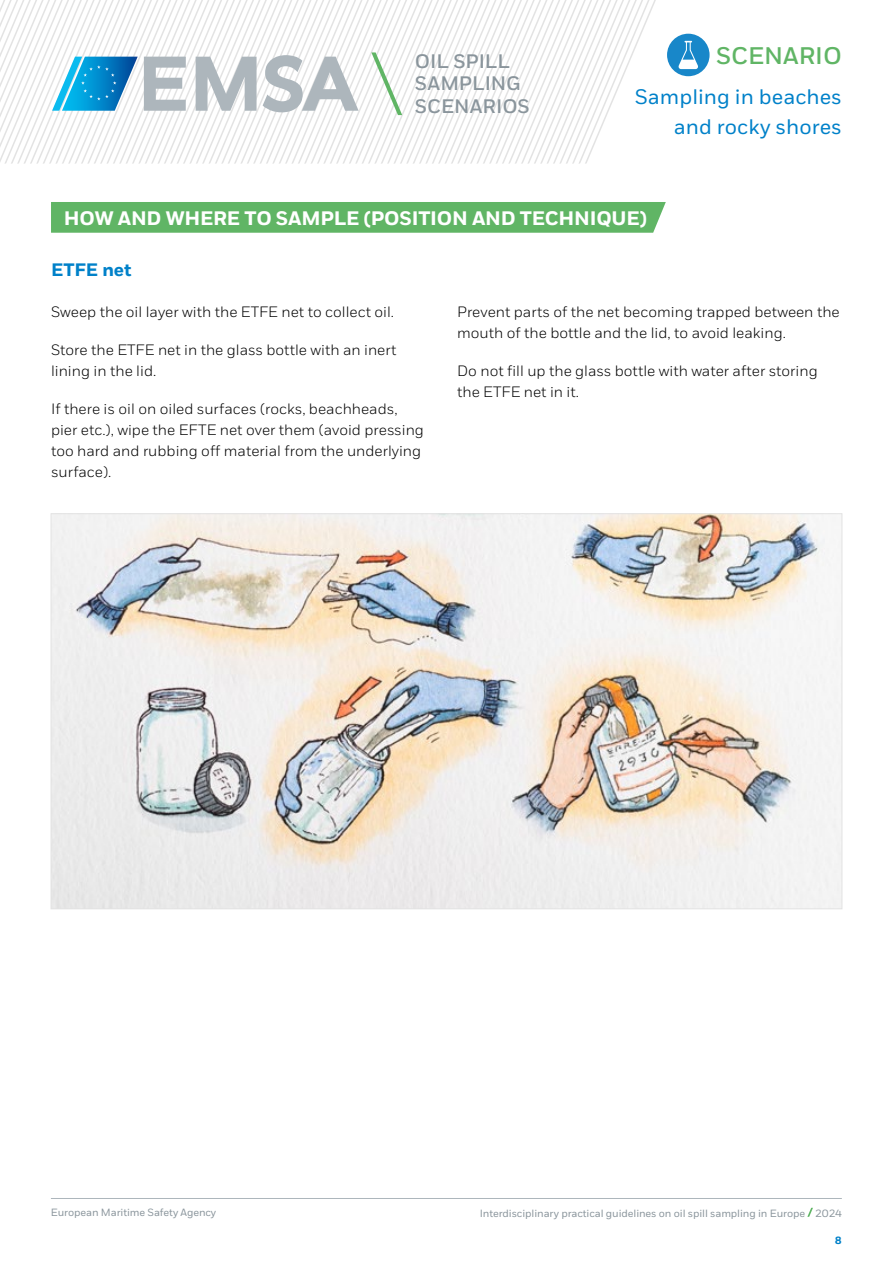
<style>
.page{position:relative;width:893px;height:1263px;background:#fff}
.page>*{position:absolute;margin:0;border:0;box-sizing:border-box;transform-origin:0 0}
.t1{font:500 24px "Fort";color:#60b565}
.t2{font:21px/30px "Fort";color:#0081c9;text-align:right}
.t3{font:700 19.5px "Fort";letter-spacing:-.01em;color:#fff}
.t4{font:500 19.5px/22.5px "Fort";letter-spacing:-.005em;color:#8a959c}
.t5{font:700 18px "Fort";color:#0081c9}
.t6{font:300 15px/21px "Fort";color:#000}
.t7{font:10.5px "Fort";letter-spacing:-.01em;color:#8a959c}
.t8{font:700 10.5px "Fort";color:#0081c9}
</style>
<div class="page">
<svg style="left:359px;top:0;width:7px;height:164px"></svg>
<svg style="left:371px;top:0;width:285px;height:164px"></svg>
<svg style="left:0;top:0;width:359px;height:164px"></svg>
<hr style="left:51px;top:1198px;width:791px;height:1px;background:#adb6bc">
<svg style="left:807px;top:1207px;width:6px;height:10px"></svg>
<div style="left:667px;top:34px;width:43px;height:42px;background:#1887c9;border-radius:50%"></div>
<svg style="left:679px;top:41px;width:19px;height:28px"></svg>
<img style="left:53px;top:515px;width:787px;height:392px">
<div style="left:51px;top:202px;width:615px;height:31px;background:#60b565"></div>
<h3 class="t4" style="left:415px;top:50px;width:117px">OIL SPILL<br>SAMPLING<br>SCENARIOS</h3>
<h1 class="t1" style="left:716px;top:41px;width:127px">SCENARIO</h1>
<h2 class="t2" style="left:635px;top:82px;width:209px">Sampling in beaches and rocky shores</h2>
<h3 class="t3" style="left:64px;top:206px;width:585px">HOW AND WHERE TO SAMPLE (POSITION AND TECHNIQUE)</h3>
<p class="t5" style="left:51px;top:259px;width:82px">ETFE net</p>
<p class="t6" style="left:51px;top:301px;width:345px">Sweep the oil layer with the ETFE net to collect oil.</p>
<p class="t6" style="left:51px;top:339px;width:347px">Store the ETFE net in the glass bottle with an inert lining in the lid.</p>
<p class="t6" style="left:51px;top:398px;width:374px">If there is oil on oiled surfaces (rocks, beachheads, pier etc.), wipe the EFTE net over them (avoid pressing too hard and rubbing off material from the underlying surface).</p>
<p class="t6" style="left:457px;top:301px;width:384px">Prevent parts of the net becoming trapped between the mouth of the bottle and the lid, to avoid leaking.</p>
<p class="t6" style="left:457px;top:360px;width:362px">Do not fill up the glass bottle with water after storing the ETFE net in it.</p>
<p class="t7" style="left:51px;top:1206px;width:167px">European Maritime Safety Agency</p>
<p class="t7" style="left:480px;top:1207px;width:364px">Interdisciplinary practical guidelines on oil spill sampling in Europe 2024</p>
<p class="t8" style="left:835px;top:1234px;width:9px">8</p>
</div>
